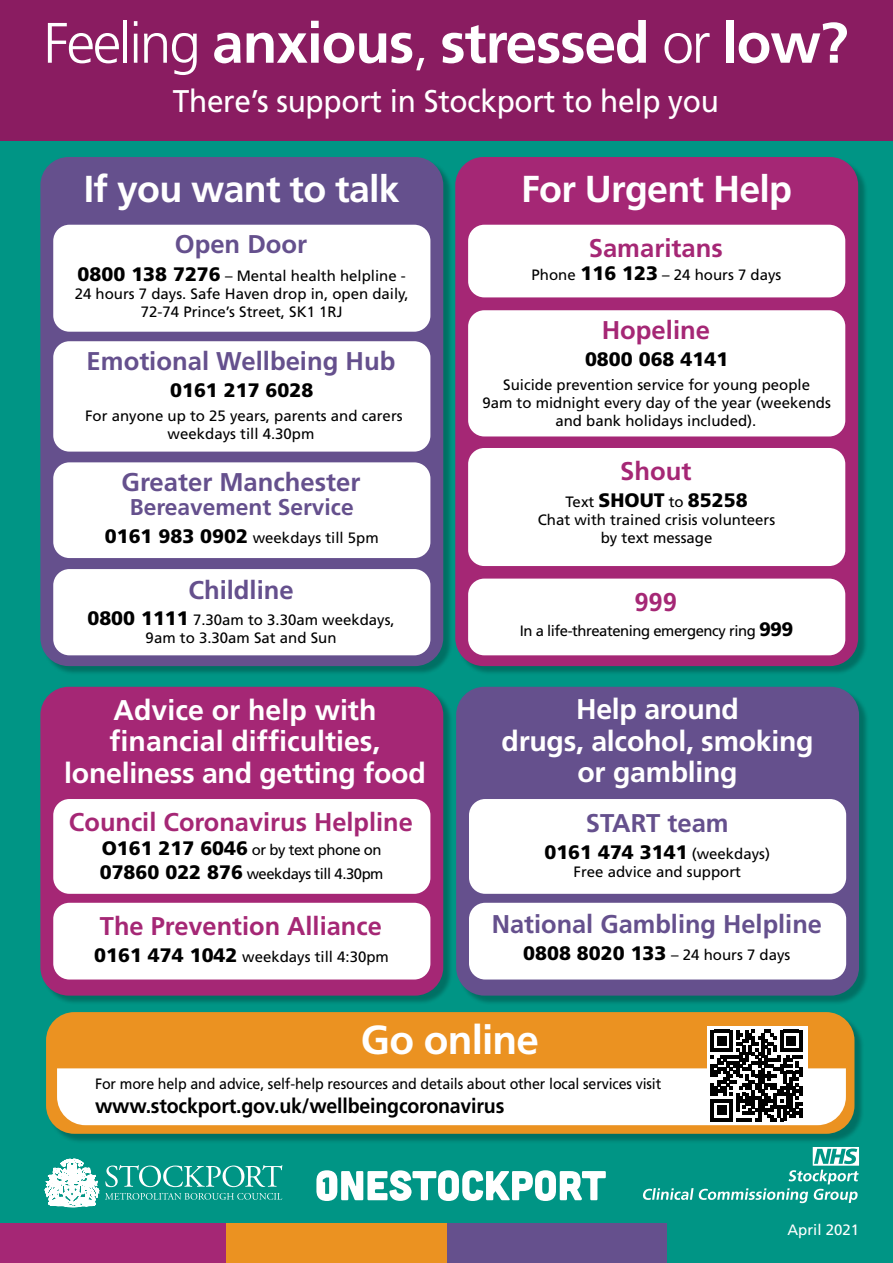
<style>
.page{position:relative;width:893px;height:1263px;background:#009585}
.page>*{position:absolute;margin:0;border:0;box-sizing:border-box;transform-origin:0 0}
.t1{font:700 57px "Frutiger";letter-spacing:-.02em;color:#fff}
.t2{font:700 40.5px "Frutiger";letter-spacing:-.02em;color:#fff}
.t3{font:700 37.5px "Frutiger";letter-spacing:-.02em;color:#fff}
.t4{font:31.35px "Frutiger";letter-spacing:-.01em;color:#fff;scale:.95 1}
.t5{font:700 28.5px/31.5px "Frutiger";letter-spacing:-.01em;color:#fff;text-align:center}
.t6{font:700 25.65px "Frutiger";color:#65508d}
.t7{font:700 25.65px "Frutiger";color:#a52775}
.t8{font:700 22.8px "Frutiger";color:#65508d}
.t9{font:700 20.55px "Frutiger";letter-spacing:-.01em;color:#000;scale:.95 1}
.t10{font:900 19.5px "Frutiger";color:#000}
.t11{font:15px/18px "Frutiger";color:#000;text-align:center}
.t12{font:15px/24px "Frutiger";letter-spacing:-.03em;color:#000}
.t13{font:15px "Frutiger";color:#000;scale:.95 1}
.t14{font:15px "Frutiger";color:#fff}
.s1{font-weight:300}
.s2{font-weight:900;font-size:19.5px}
.s3{font-weight:400;font-size:15px}
</style>
<div class="page">
<div style="left:0;top:0;width:893px;height:140px;background:#8a1c61"></div>
<div style="left:42px;top:159px;width:411px;height:517px;background:#000;opacity:.25"></div>
<div style="left:40px;top:157px;width:403px;height:509px;background:#65508d;border-radius:28px"></div>
<div style="left:457px;top:159px;width:411px;height:517px;background:#000;opacity:.25"></div>
<div style="left:455px;top:157px;width:403px;height:509px;background:#a52775;border-radius:28px"></div>
<div style="left:42px;top:689px;width:411px;height:316px;background:#000;opacity:.25"></div>
<div style="left:40px;top:687px;width:403px;height:308px;background:#a52775;border-radius:28px"></div>
<div style="left:458px;top:688px;width:411px;height:317px;background:#000;opacity:.25"></div>
<div style="left:456px;top:687px;width:403px;height:308px;background:#65508d;border-radius:28px"></div>
<div style="left:53px;top:341px;width:377px;height:111px;background:#fff;border-radius:16px"></div>
<div style="left:468px;top:310px;width:377px;height:126px;background:#fff;border-radius:16px"></div>
<div style="left:53px;top:462px;width:377px;height:96px;background:#fff;border-radius:16px"></div>
<div style="left:468px;top:448px;width:377px;height:118px;background:#fff;border-radius:16px"></div>
<div style="left:53px;top:799px;width:377px;height:95px;background:#fff;border-radius:16px"></div>
<div style="left:469px;top:799px;width:377px;height:95px;background:#fff;border-radius:16px"></div>
<div style="left:53px;top:903px;width:377px;height:76px;background:#fff;border-radius:16px"></div>
<div style="left:469px;top:903px;width:377px;height:76px;background:#fff;border-radius:16px"></div>
<div style="left:53px;top:569px;width:377px;height:86px;background:#fff;border-radius:16px"></div>
<div style="left:468px;top:579px;width:377px;height:76px;background:#fff;border-radius:16px"></div>
<div style="left:53px;top:225px;width:377px;height:107px;background:#fff;border-radius:16px"></div>
<div style="left:468px;top:225px;width:377px;height:72px;background:#fff;border-radius:16px"></div>
<div style="left:226px;top:1224px;width:221px;height:39px;background:#eb9221"></div>
<div style="left:0;top:1224px;width:226px;height:39px;background:#a52775"></div>
<div style="left:447px;top:1224px;width:220px;height:39px;background:#65508d"></div>
<svg style="left:642px;top:1147px;width:217px;height:56px"></svg>
<div style="left:48px;top:1014px;width:816px;height:129px;background:#000;opacity:.25"></div>
<div style="left:46px;top:1012px;width:808px;height:122px;background:#eb9221;border-radius:28px"></div>
<div style="left:707px;top:1026px;width:101px;height:98px;background:#fff"></div>
<svg style="left:57px;top:1030px;width:789px;height:95px"></svg>
<svg style="left:105px;top:1165px;width:177px;height:22px"></svg>
<svg style="left:105px;top:1193px;width:177px;height:7px"></svg>
<svg style="left:45px;top:1159px;width:54px;height:48px"></svg>
<svg style="left:316px;top:1170px;width:290px;height:31px"></svg>
<h1 class="t1" style="left:43px;top:9px;width:806px"><span class="s1">Feeling</span> anxious<span class="s1">,</span> stressed <span class="s1">or</span> low?</h1>
<p class="t4" style="left:173px;top:83px;width:576px">There’s support in Stockport to help you</p>
<h1 class="t3" style="left:84px;top:167px;width:317px">If you want to talk</h1>
<p class="t6" style="left:175px;top:229px;width:134px">Open Door</p>
<p class="t11" style="left:75px;top:266px;width:335px"><span class="s2">0800 138 7276</span> – Mental health helpline -<br>24 hours 7 days. Safe Haven drop in, open daily,<br>72-74 Prince’s Street, SK1 1RJ</p>
<p class="t6" style="left:87px;top:346px;width:310px">Emotional Wellbeing Hub</p>
<p class="t10" style="left:170px;top:378px;width:145px">0161 217 6028</p>
<p class="t11" style="left:85px;top:406px;width:319px">For anyone up to 25 years, parents and carers weekdays till 4.30pm</p>
<p class="t6" style="left:122px;top:467px;width:240px">Greater Manchester</p>
<p class="t8" style="left:130px;top:494px;width:225px">Bereavement Service</p>
<p class="t11" style="left:105px;top:529px;width:275px"><span class="s2">0161 983 0902</span> weekdays till 5pm</p>
<p class="t6" style="left:188px;top:575px;width:107px">Childline</p>
<p class="t11" style="left:87px;top:610px;width:309px"><span class="s2">0800 1111</span> 7.30am to 3.30am weekdays,<br>9am to 3.30am Sat and Sun</p>
<p class="t5" style="left:64px;top:694px;width:363px">Advice or help with fnancial diffculties, loneliness and getting food</p>
<p class="t7" style="left:69px;top:807px;width:345px">Council Coronavirus Helpline</p>
<p class="t12" style="left:100px;top:838px;width:285px"><span class="s2">O161 217 6046</span> or by text phone on<br><span class="s2">07860 022 876</span> weekdays till 4.30pm</p>
<p class="t7" style="left:100px;top:911px;width:283px">The Prevention Alliance</p>
<p class="t11" style="left:94px;top:947px;width:296px"><span class="s2">0161 474 1042</span> weekdays till 4:30pm</p>
<h1 class="t3" style="left:521px;top:167px;width:272px">For Urgent Help</h1>
<p class="t7" style="left:589px;top:233px;width:135px">Samaritans</p>
<p class="t11" style="left:532px;top:266px;width:251px">Phone <span class="s2">116 123</span> – 24 hours 7 days</p>
<p class="t7" style="left:602px;top:315px;width:110px">Hopeline</p>
<p class="t10" style="left:585px;top:347px;width:145px">0800 068 4141</p>
<p class="t11" style="left:482px;top:375px;width:350px">Suicide prevention service for young people<br>9am to midnight every day of the year (weekends and bank holidays included).</p>
<p class="t7" style="left:620px;top:456px;width:73px">Shout</p>
<p class="t10" style="left:565px;top:488px;width:184px"><span class="s3">Text</span> SHOUT <span class="s3">to</span> 85258</p>
<p class="t11" style="left:538px;top:511px;width:239px">Chat with trained crisis volunteers by text message</p>
<p class="t7" style="left:634px;top:587px;width:44px">999</p>
<p class="t12" style="left:520px;top:619px;width:275px">In a life-threatening emergency ring <span class="s2">999</span></p>
<p class="t5" style="left:502px;top:693px;width:313px">Help around<br>drugs, alcohol, smoking or gambling</p>
<p class="t6" style="left:586px;top:808px;width:144px">START team</p>
<p class="t10" style="left:544px;top:840px;width:227px">0161 474 3141 <span class="s3">(weekdays)</span></p>
<p class="t11" style="left:573px;top:862px;width:169px">Free advice and support</p>
<p class="t6" style="left:492px;top:909px;width:332px">National Gambling Helpline</p>
<p class="t11" style="left:523px;top:945px;width:269px"><span class="s2">0808 8020 133</span> – 24 hours 7 days</p>
<h1 class="t2" style="left:361px;top:1016px;width:180px">Go online</h1>
<p class="t13" style="left:95px;top:1075px;width:597px">For more help and advice, self-help resources and details about other local services visit</p>
<h3 class="t9" style="left:95px;top:1094px;width:432px">www.stockport.gov.uk/wellbeingcoronavirus</h3>
<p class="t14" style="left:787px;top:1221px;width:73px">April 2021</p>
</div>
